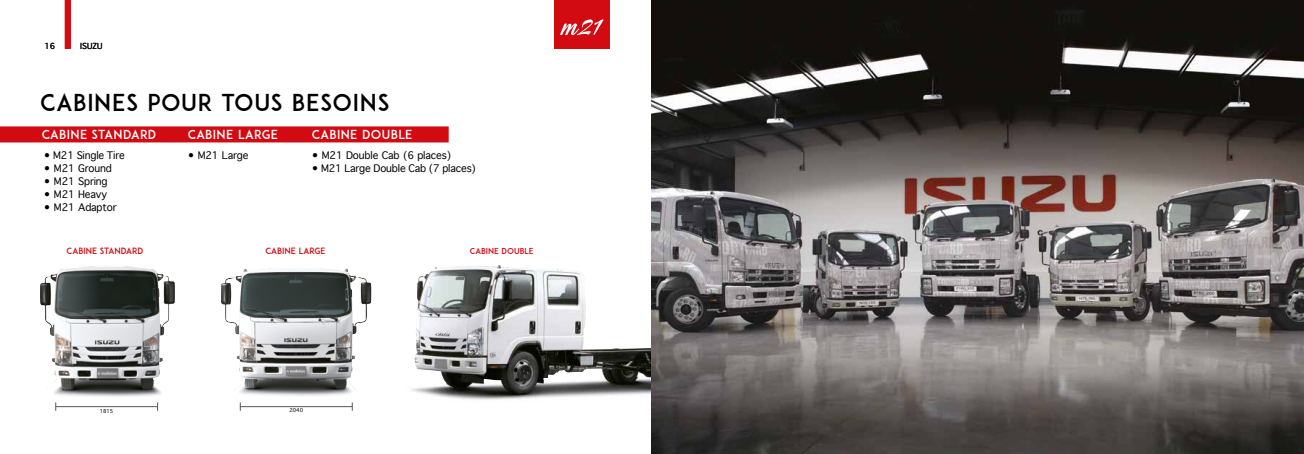
<style>
.page{position:relative;width:1304px;height:454px;background:#fff}
.page>*{position:absolute;margin:0;border:0;box-sizing:border-box;transform-origin:0 0}
.t1{font:23.1px "ADAM.CGPRO";letter-spacing:.03em;color:#000}
.t2{font:12.4px "ADAM.CGPRO";letter-spacing:.03em;color:#fff}
.t3{font:10px "Geneva";letter-spacing:-.015em;color:#000}
.t4{font:8.6px "ADAM.CGPRO";color:#d20a11}
.t5{font:8.2px "ADAM.CGPRO";color:#d20a11}
.t6{font:8px "Geneva";color:#000}
.t7{font:5.1px "Geneva";color:#000}
</style>
<div class="page">
<img style="left:40px;top:266px;width:132px;height:131px">
<hr style="left:56px;top:406px;width:102px;height:1px;background:#575756">
<img style="left:411px;top:265px;width:241px;height:138px">
<div style="left:65px;top:0;width:6px;height:49px;background:#d20a11"></div>
<div style="left:554px;top:0;width:55px;height:49px;background:#d20a11"></div>
<svg style="left:560px;top:19px;width:44px;height:16px"></svg>
<img style="left:221px;top:268px;width:137px;height:128px">
<hr style="left:240px;top:406px;width:112px;height:1px;background:#575756">
<div style="left:0;top:126px;width:449px;height:16px;background:#d20a11"></div>
<img style="left:652px;top:0;width:652px;height:454px">
<p class="t6" style="left:45px;top:41px;width:12px">16</p>
<p class="t6" style="left:80px;top:41px;width:24px">ISUZU</p>
<h1 class="t1" style="left:40px;top:88px;width:351px">CABINES POUR TOUS BESOINS</h1>
<p class="t2" style="left:42px;top:127px;width:116px">CABINE STANDARD</p>
<p class="t3" style="left:44px;top:150px;width:82px">• M21 Single Tire</p>
<p class="t3" style="left:44px;top:163px;width:69px">• M21 Ground</p>
<p class="t3" style="left:44px;top:176px;width:65px">• M21 Spring</p>
<p class="t3" style="left:44px;top:189px;width:65px">• M21 Heavy</p>
<p class="t3" style="left:44px;top:202px;width:74px">• M21 Adaptor</p>
<p class="t2" style="left:188px;top:127px;width:92px">CABINE LARGE</p>
<p class="t3" style="left:188px;top:150px;width:62px">• M21 Large</p>
<p class="t2" style="left:312px;top:127px;width:102px">CABINE DOUBLE</p>
<p class="t3" style="left:312px;top:150px;width:141px">• M21 Double Cab (6 places)</p>
<p class="t3" style="left:312px;top:163px;width:166px">• M21 Large Double Cab (7 places)</p>
<p class="t4" style="left:67px;top:246px;width:78px">CABINE STANDARD</p>
<p class="t5" style="left:470px;top:246px;width:65px">CABINE DOUBLE</p>
<p class="t4" style="left:265px;top:246px;width:61px">CABINE LARGE</p>
<p class="t7" style="left:100px;top:407px;width:15px">1815</p>
<p class="t7" style="left:289px;top:407px;width:15px">2040</p>
</div>
